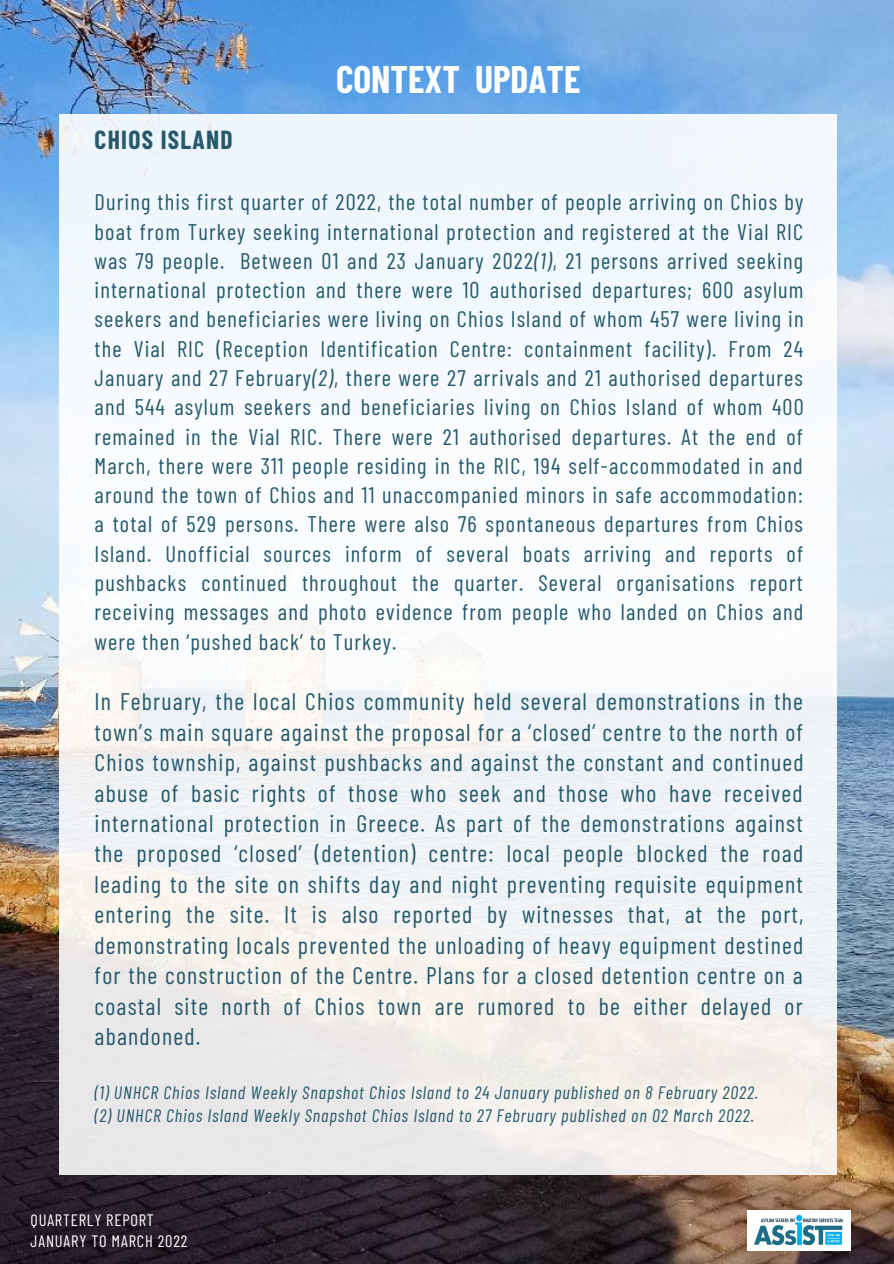
<style>
.page{position:relative;width:894px;height:1264px;background:#fff}
.page>*{position:absolute;margin:0;border:0;box-sizing:border-box;transform-origin:0 0}
.t1{font:700 37.5px "Barlow Condensed";color:#fff}
.t2{font:700 25.5px "Barlow Condensed";letter-spacing:.05em;color:#25596b}
.t3{font:24px/30.5px "Barlow Condensed";letter-spacing:.05em;color:#25596b;text-align:justify}
.t4{font:22.5px/29.2px "Barlow Condensed";letter-spacing:.05em;color:#25596b;text-align:justify}
.t5{font:italic 18px "Barlow Condensed";letter-spacing:.05em;color:#25596b}
.t6{font:16.5px "Barlow Condensed";letter-spacing:.05em;color:#fff}
.s1{font-style:italic}
.s2{font-style:normal}
</style>
<div class="page">
<img style="left:0;top:0;width:893px;height:1263px">
<img style="left:747px;top:1210px;width:102px;height:40px">
<div style="left:59px;top:115px;width:777px;height:1059px;background:linear-gradient(to bottom,#f5fdff,#f1eeeb)"></div>
<p class="t2" style="left:94px;top:124px;width:140px">CHIOS ISLAND</p>
<p class="t1" style="left:336px;top:56px;width:246px">CONTEXT UPDATE</p>
<p class="t4" style="left:94px;top:187px;width:710px">During this first quarter of 2022, the total number of people arriving on Chios by boat from Turkey seeking international protection and registered at the Vial RIC was 79 people. Between 01 and 23 January 2022<span class="s1">(1)</span>, 21 persons arrived seeking international protection and there were 10 authorised departures; 600 asylum seekers and beneficiaries were living on Chios Island of whom 457 were living in the Vial RIC (Reception Identification Centre: containment facility). From 24<br>January and 27 February<span class="s1">(2)</span>, there were 27 arrivals and 21 authorised departures and 544 asylum seekers and beneficiaries living on Chios Island of whom 400 remained in the Vial RIC. There were 21 authorised departures. At the end of March, there were 311 people residing in the RIC, 194 self-accommodated in and around the town of Chios and 11 unaccompanied minors in safe accommodation: a total of 529 persons. There were also 76 spontaneous departures from Chios Island. Unofficial sources inform of several boats arriving and reports of pushbacks continued throughout the quarter. Several organisations report receiving messages and photo evidence from people who landed on Chios and were then ‘pushed back’ to Turkey.</p>
<p class="t3" style="left:94px;top:685px;width:710px">In February, the local Chios community held several demonstrations in the town’s main square against the proposal for a ‘closed’ centre to the north of Chios township, against pushbacks and against the constant and continued abuse of basic rights of those who seek and those who have received international protection in Greece. As part of the demonstrations against the proposed ‘closed’ (detention) centre: local people blocked the road leading to the site on shifts day and night preventing requisite equipment entering the site. It is also reported by witnesses that, at the port, demonstrating locals prevented the unloading of heavy equipment destined for the construction of the Centre. Plans for a closed detention centre on a coastal site north of Chios town are rumored to be either delayed or abandoned.</p>
<p class="t5" style="left:94px;top:1081px;width:665px">(1) UNHCR Chios Island Weekly Snapshot Chios Island to 24 January published on 8 February 2022.</p>
<p class="t5" style="left:94px;top:1103px;width:660px">(2) UNHCR Chios Island Weekly Snapshot Chios Island to 27 February published on 02 March 2022<span class="s2">.</span></p>
<p class="t6" style="left:31px;top:1209px;width:125px">QUARTERLY REPORT</p>
<p class="t6" style="left:31px;top:1230px;width:158px">JANUARY TO MARCH 2022</p>
</div>
